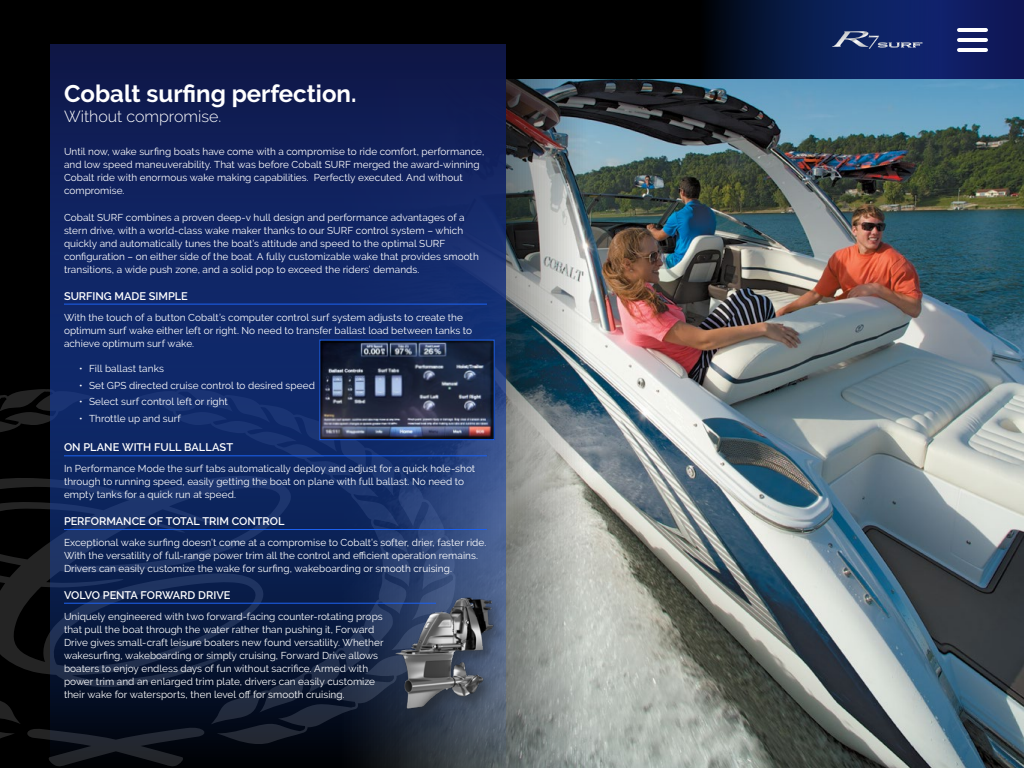
<style>
.page{position:relative;width:1024px;height:768px;background:#000}
.page>*{position:absolute;margin:0;border:0;box-sizing:border-box;transform-origin:0 0}
.t1{font:700 24px "Raleway";color:#fff}
.t2{font:300 16px "Raleway";color:#fff}
.t3{font:600 11px "Raleway";letter-spacing:-.005em;color:#fff}
.t4{font:10px/13px "Raleway";letter-spacing:.005em;color:#fff}
</style>
<div class="page">
<svg style="left:700px;top:0;width:324px;height:80px;background:#0b1c4f"></svg>
<svg style="left:0;top:389px;width:50px;height:351px"></svg>
<svg style="left:0;top:469px;width:50px;height:218px"></svg>
<hr style="left:959px;top:28px;width:27px;height:4px;background:#fff">
<hr style="left:959px;top:38px;width:27px;height:4px;background:#fff">
<hr style="left:959px;top:48px;width:27px;height:4px;background:#fff">
<img style="left:506px;top:80px;width:518px;height:688px">
<svg style="left:50px;top:44px;width:456px;height:724px;background:#122457"></svg>
<svg style="left:832px;top:31px;width:90px;height:18px;background:#394a7d"></svg>
<hr style="left:64px;top:304px;width:423px;height:1px;background:#1d62f0">
<hr style="left:64px;top:455px;width:423px;height:1px;background:#1d62f0">
<hr style="left:64px;top:529px;width:423px;height:1px;background:#1d62f0">
<hr style="left:64px;top:603px;width:372px;height:1px;background:#1d62f0">
<div style="left:394px;top:595px;width:114px;height:129px;background:#24272a;opacity:.5"></div>
<img style="left:387px;top:592px;width:115px;height:118px">
<img style="left:322px;top:342px;width:170px;height:96px">
<div style="left:320px;top:340px;width:174px;height:100px;border:1px solid #1d62f0"></div>
<h1 class="t1" style="left:64px;top:80px;width:294px">Cobalt surfing perfection.</h1>
<h2 class="t2" style="left:64px;top:107px;width:159px">Without compromise.</h2>
<p class="t4" style="left:64px;top:145px;width:422px">Until now, wake surfing boats have come with a compromise to ride comfort, performance, and low speed maneuverability. That was before Cobalt SURF merged the award-winning Cobalt ride with enormous wake making capabilities. Perfectly executed. And without compromise.</p>
<p class="t4" style="left:64px;top:211px;width:416px">Cobalt SURF combines a proven deep-v hull design and performance advantages of a stern drive, with a world-class wake maker thanks to our SURF control system – which quickly and automatically tunes the boat’s attitude and speed to the optimal SURF configuration – on either side of the boat. A fully customizable wake that provides smooth transitions, a wide push zone, and a solid pop to exceed the riders’ demands.</p>
<p class="t3" style="left:64px;top:289px;width:125px">SURFING MADE SIMPLE</p>
<p class="t4" style="left:64px;top:311px;width:410px">With the touch of a button Cobalt’s computer control surf system adjusts to create the optimum surf wake either left or right. No need to transfer ballast load between tanks to achieve optimum surf wake.</p>
<p class="t4" style="left:79px;top:362px;width:86px">• Fill ballast tanks</p>
<p class="t4" style="left:79px;top:379px;width:237px">• Set GPS directed cruise control to desired speed</p>
<p class="t4" style="left:79px;top:395px;width:150px">• Select surf control left or right</p>
<p class="t4" style="left:79px;top:412px;width:103px">• Throttle up and surf</p>
<p class="t3" style="left:64px;top:441px;width:171px">ON PLANE WITH FULL BALLAST</p>
<p class="t4" style="left:64px;top:462px;width:413px">In Performance Mode the surf tabs automatically deploy and adjust for a quick hole-shot through to running speed, easily getting the boat on plane with full ballast. No need to empty tanks for a quick run at speed.</p>
<p class="t3" style="left:64px;top:515px;width:222px">PERFORMANCE OF TOTAL TRIM CONTROL</p>
<p class="t4" style="left:64px;top:536px;width:424px">Exceptional wake surfing doesn’t come at a compromise to Cobalt’s softer, drier, faster ride.<br>With the versatility of full-range power trim all the control and efficient operation remains.<br>Drivers can easily customize the wake for surfing, wakeboarding or smooth cruising.</p>
<p class="t3" style="left:64px;top:589px;width:168px">VOLVO PENTA FORWARD DRIVE</p>
<p class="t4" style="left:64px;top:610px;width:321px">Uniquely engineered with two forward-facing counter-rotating props that pull the boat through the water rather than pushing it, Forward Drive gives small-craft leisure boaters new found versatility. Whether wakesurfing, wakeboarding or simply cruising, Forward Drive allows boaters to enjoy endless days of fun without sacrifice. Armed with power trim and an enlarged trim plate, drivers can easily customize their wake for watersports, then level off for smooth cruising.</p>
</div>
